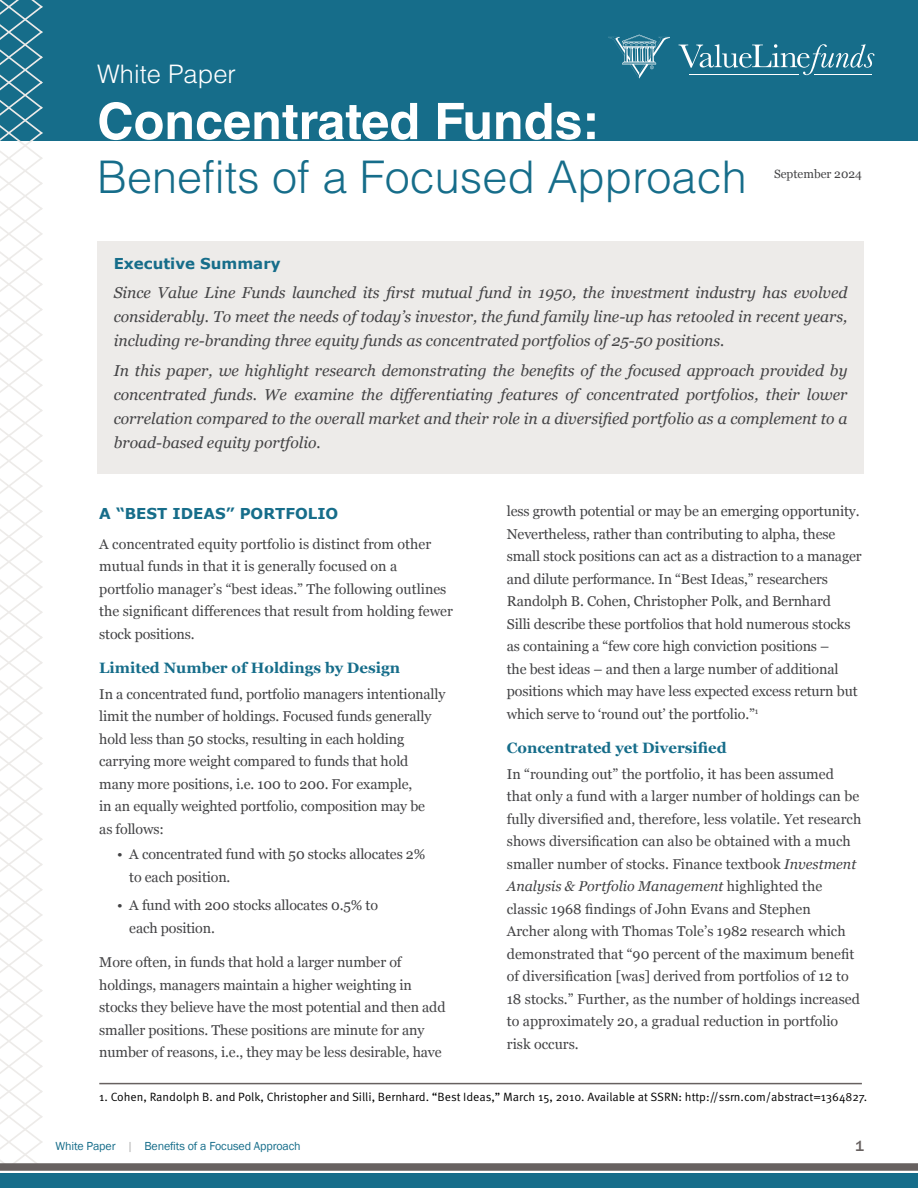
<style>
.page{position:relative;width:918px;height:1188px;background:#fff}
.page>*{position:absolute;margin:0;border:0;box-sizing:border-box;transform-origin:0 0}
.t1{font:700 50.4px "Helvetica LT Std";color:#fff}
.t2{font:300 45px "Helvetica LT Std";color:#166d8a}
.t3{font:300 25.5px "Helvetica LT Std";color:#fff}
.t4{font:italic 15.75px/24px "Georgia";color:#434345;text-align:justify}
.t5{font:700 15px "Georgia";color:#166d8a}
.t6{font:700 15px "Verdana";color:#166d8a}
.t7{font:500 15px "Franklin Gothic";color:#676160}
.t8{font:14.25px/22.5px "Georgia";letter-spacing:-.01em;color:#434345}
.t9{font:12px "Meta OT Norm";letter-spacing:-.005em;color:#000}
.t10{font:12px "Franklin Gothic";letter-spacing:-.01em;color:#166d8a}
.t11{font:12px "Georgia";color:#434345}
.s1{font-style:italic}
.s2{color:#b0afaf}
</style>
<div class="page">
<div style="left:97px;top:241px;width:767px;height:233px;background:#edebe9"></div>
<div style="left:0;top:0;width:918px;height:141px;background:#166d8a"></div>
<svg style="left:608px;top:35px;width:62px;height:43px"></svg>
<svg style="left:679px;top:44px;width:195px;height:31px"></svg>
<hr style="left:689px;top:74px;width:110px;height:1px;background:#fff">
<hr style="left:814px;top:74px;width:58px;height:1px;background:#fff">
<svg style="left:0;top:0;width:43px;height:1163px"></svg>
<div style="left:0;top:1173px;width:918px;height:15px;background:#166d8a"></div>
<div style="left:0;top:1163px;width:918px;height:8px;background:#676160"></div>
<hr style="left:99px;top:1083px;width:763px;height:1px;background:#676160">
<h3 class="t3" style="left:97px;top:58px;width:140px">White Paper</h3>
<h1 class="t1" style="left:97px;top:91px;width:504px">Concentrated Funds:</h1>
<h2 class="t2" style="left:97px;top:149px;width:651px">Benefits of a Focused Approach</h2>
<p class="t11" style="left:774px;top:165px;width:89px">September 2024</p>
<p class="t6" style="left:114px;top:254px;width:168px">Executive Summary</p>
<p class="t4" style="left:114px;top:280px;width:735px">Since Value Line Funds launched its first mutual fund in 1950, the investment industry has evolved considerably. To meet the needs of today’s investor, the fund family line-up has retooled in recent years, including re-branding three equity funds as concentrated portfolios of 25-50 positions.</p>
<p class="t4" style="left:114px;top:358px;width:735px">In this paper, we highlight research demonstrating the benefits of the focused approach provided by concentrated funds. We examine the differentiating features of concentrated portfolios, their lower correlation compared to the overall market and their role in a diversified portfolio as a complement to a broad-based equity portfolio.</p>
<p class="t6" style="left:99px;top:504px;width:241px">A “BEST IDEAS” PORTFOLIO</p>
<p class="t8" style="left:99px;top:532px;width:355px">A concentrated equity portfolio is distinct from other mutual funds in that it is generally focused on a portfolio manager’s “best ideas.” The following outlines the significant differences that result from holding fewer stock positions.</p>
<p class="t5" style="left:99px;top:657px;width:302px">Limited Number of Holdings by Design</p>
<p class="t8" style="left:99px;top:682px;width:348px">In a concentrated fund, portfolio managers intentionally limit the number of holdings. Focused funds generally hold less than 50 stocks, resulting in each holding carrying more weight compared to funds that hold many more positions, i.e. 100 to 200. For example,<br>in an equally weighted portfolio, composition may be<br>as follows:</p>
<p class="t8" style="left:129px;top:842px;width:298px;text-indent:-12px">• A concentrated fund with 50 stocks allocates 2% to each position.</p>
<p class="t8" style="left:129px;top:893px;width:250px;text-indent:-12px">• A fund with 200 stocks allocates 0.5% to each position.</p>
<p class="t8" style="left:99px;top:950px;width:348px">More often, in funds that hold a larger number of holdings, managers maintain a higher weighting in stocks they believe have the most potential and then add smaller positions. These positions are minute for any number of reasons, i.e., they may be less desirable, have</p>
<p class="t8" style="left:507px;top:500px;width:356px">less growth potential or may be an emerging opportunity.<br>Nevertheless, rather than contributing to alpha, these small stock positions can act as a distraction to a manager and dilute performance. In “Best Ideas,” researchers Randolph B. Cohen, Christopher Polk, and Bernhard<br>Silli describe these portfolios that hold numerous stocks as containing a “few core high conviction positions –<br>the best ideas – and then a large number of additional positions which may have less expected excess return but which serve to ‘round out’ the portfolio.”<sup>1</sup></p>
<p class="t5" style="left:507px;top:737px;width:221px">Concentrated yet Diversified</p>
<p class="t8" style="left:507px;top:762px;width:356px">In “rounding out” the portfolio, it has been assumed that only a fund with a larger number of holdings can be fully diversified and, therefore, less volatile. Yet research shows diversification can also be obtained with a much smaller number of stocks. Finance textbook <span class="s1">Investment Analysis &amp; Portfolio Management</span> highlighted the classic 1968 findings of John Evans and Stephen<br>Archer along with Thomas Tole’s 1982 research which demonstrated that “90 percent of the maximum benefit of diversification [was] derived from portfolios of 12 to 18 stocks.” Further, as the number of holdings increased to approximately 20, a gradual reduction in portfolio risk occurs.</p>
<p class="t9" style="left:99px;top:1090px;width:769px">1. Cohen, Randolph B. and Polk, Christopher and Silli, Bernhard. “Best Ideas,” March 15, 2010. Available at SSRN: http://ssrn.com/abstract=1364827.</p>
<p class="t10" style="left:56px;top:1138px;width:247px">White Paper <span class="s2">|</span> Benefits of a Focused Approach</p>
<p class="t7" style="left:855px;top:1137px;width:10px">1</p>
</div>
